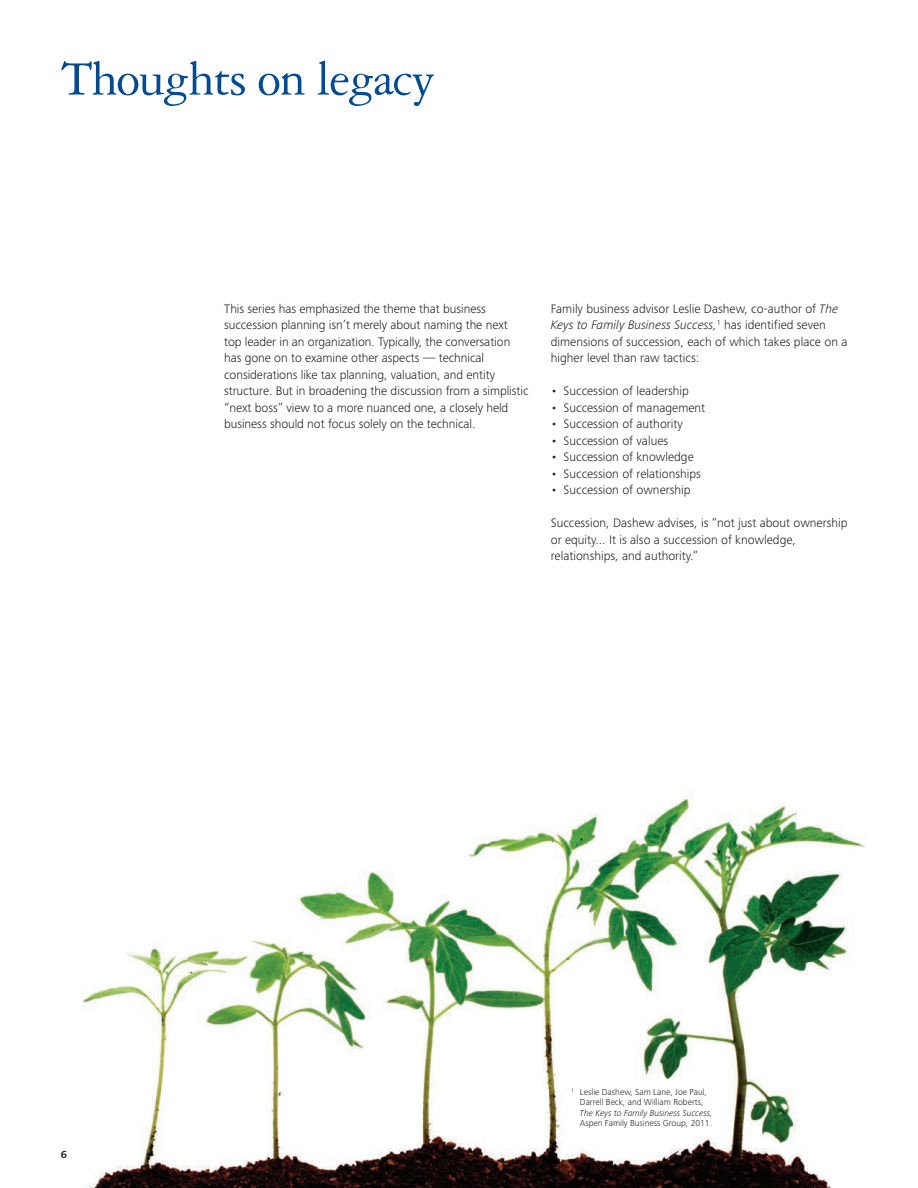
<style>
.page{position:relative;width:918px;height:1188px;background:#fff}
.page>*{position:absolute;margin:0;border:0;box-sizing:border-box;transform-origin:0 0}
.DGES_-_report_title{font:52.5px "Garamond 3 LT Std";letter-spacing:-.025em;color:#014990}
.Deloitte_body{font:300 12.75px/16.5px "Frutiger Next Pro";letter-spacing:-.005em;color:#231f20}
.Deloitte_bullet_1{font:300 12.75px "Frutiger Next Pro";color:#231f20}
.Caption_styles_Capti{font:700 10.5px "Frutiger Next Pro";color:#231f20}
.Deloitte_footnote{font:300 9px/10.5px "Frutiger Next Pro";color:#231f20}
.s1{font-style:italic}
</style>
<div class="page">
<img style="left:82px;top:794px;width:784px;height:394px">
<p class="DGES_-_report_title" style="left:61px;top:50px;width:376px">Thoughts on legacy</p>
<p class="Deloitte_body" style="left:224px;top:300px;width:306px">This series has emphasized the theme that business succession planning isn’t merely about naming the next<br>top leader in an organization. Typically, the conversation has gone on to examine other aspects — technical considerations like tax planning, valuation, and entity structure. But in broadening the discussion from a simplistic “next boss” view to a more nuanced one, a closely held business should not focus solely on the technical.</p>
<p class="Deloitte_body" style="left:551px;top:300px;width:298px">Family business advisor Leslie Dashew, co-author of <span class="s1">The Keys to Family Business Success,</span><sup>1</sup> has identified seven dimensions of succession, each of which takes place on a higher level than raw tactics:</p>
<p class="Deloitte_bullet_1" style="left:551px;top:384px;width:140px">• Succession of leadership</p>
<p class="Deloitte_bullet_1" style="left:551px;top:400px;width:156px">• Succession of management</p>
<p class="Deloitte_bullet_1" style="left:551px;top:417px;width:134px">• Succession of authority</p>
<p class="Deloitte_bullet_1" style="left:551px;top:433px;width:119px">• Succession of values</p>
<p class="Deloitte_bullet_1" style="left:551px;top:450px;width:145px">• Succession of knowledge</p>
<p class="Deloitte_bullet_1" style="left:551px;top:466px;width:152px">• Succession of relationships</p>
<p class="Deloitte_bullet_1" style="left:551px;top:483px;width:141px">• Succession of ownership</p>
<p class="Deloitte_body" style="left:551px;top:515px;width:298px">Succession, Dashew advises, is “not just about ownership or equity... It is also a succession of knowledge, relationships, and authority.”</p>
<p class="Caption_styles_Capti" style="left:61px;top:1148px;width:8px">6</p>
<p class="Deloitte_footnote" style="left:580px;top:1087px;width:134px;text-indent:-9px"><sup>1</sup> Leslie Dashew, Sam Lane, Joe Paul, Darrell Beck, and William Roberts, <span class="s1">The Keys to Family Business Success, </span>Aspen Family Business Group, 2011.</p>
</div>
